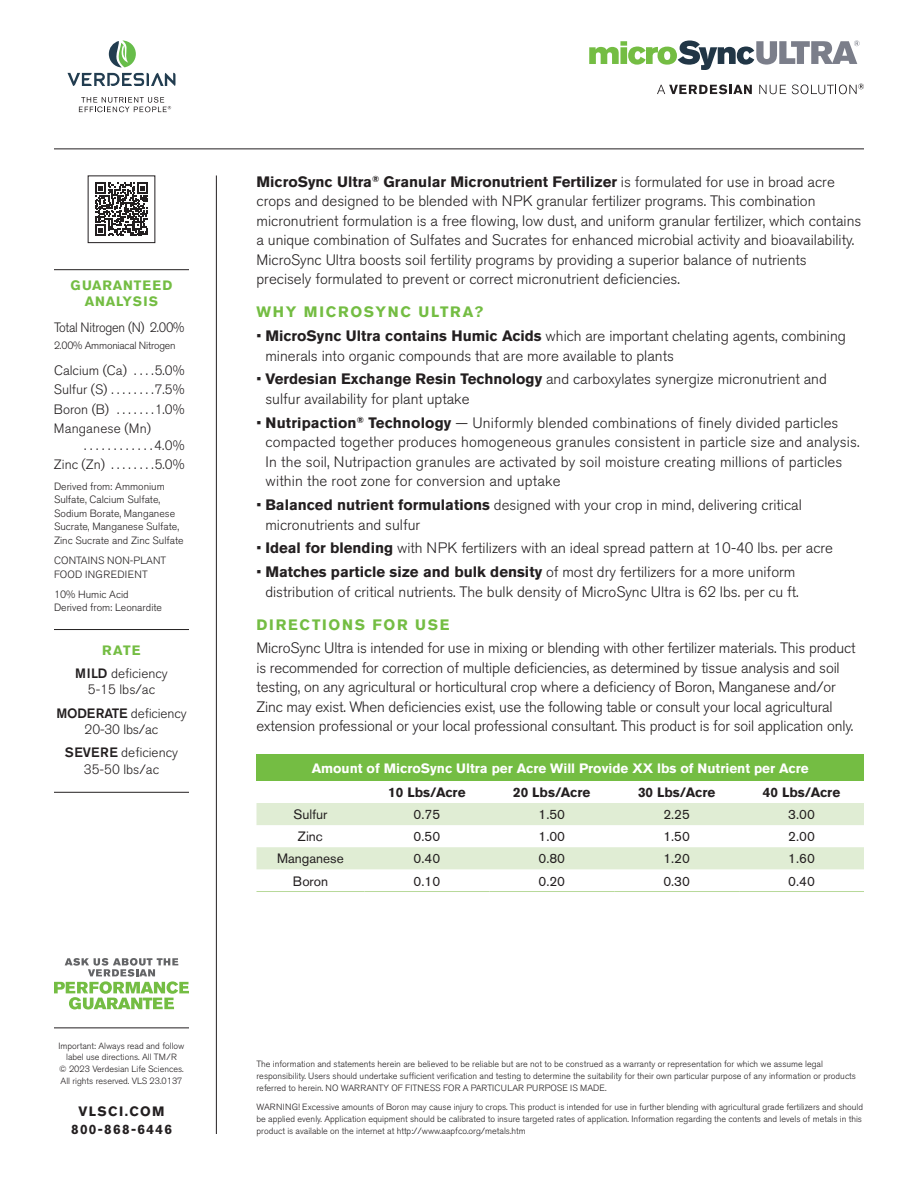
<style>
.page{position:relative;width:918px;height:1188px;background:#fff}
.page>*{position:absolute;margin:0;border:0;box-sizing:border-box;transform-origin:0 0}
.t1{font:300 15px/19.5px "Akzidenz Grotesk BE";color:#231f20}
.t2{font:700 15px "Akzidenz Grotesk BE";letter-spacing:.115em;color:#74bd43}
.t3{font:300 13.5px/23.2px "Akzidenz Grotesk BE";color:#231f20;text-align:center}
.t4{font:13.5px "Akzidenz Grotesk BE";color:#231f20}
.t5{font:700 13.5px "Akzidenz Grotesk BE";color:#fff}
.t6{font:700 13.5px "Akzidenz Grotesk BE";color:#231f20}
.t7{font:700 13.5px/18px "Akzidenz Grotesk BE";letter-spacing:.1em;color:#231f20;text-align:center}
.t8{font:300 13.5px "Akzidenz Grotesk BE";letter-spacing:-.02em;color:#231f20;scale:.95 1}
.t9{font:700 13.5px/16.5px "Akzidenz Grotesk BE";letter-spacing:.06em;color:#74bd43;text-align:center}
.t10{font:300 10.5px/13.5px "Akzidenz Grotesk BE";color:#231f20}
.t11{font:300 10.5px/13.5px "Akzidenz Grotesk BE";letter-spacing:.02em;color:#231f20}
.t12{font:300 10.5px "Akzidenz Grotesk BE";letter-spacing:-.02em;color:#231f20}
.t13{font:300 9px/12px "Akzidenz Grotesk BE";color:#231f20}
.s1{font-weight:700;color:#74bd43}
.s2{font-weight:500}
.s3{font-weight:700}
</style>
<div class="page">
<hr style="left:54px;top:148px;width:810px;height:1px;background:#231f20">
<svg style="left:68px;top:40px;width:108px;height:46px"></svg>
<svg style="left:79px;top:97px;width:92px;height:15px"></svg>
<hr style="left:216px;top:176px;width:1px;height:958px;background:#231f20">
<hr style="left:54px;top:1028px;width:135px;height:1px;background:#231f20">
<svg style="left:54px;top:958px;width:135px;height:52px"></svg>
<svg style="left:657px;top:85px;width:95px;height:9px"></svg>
<svg style="left:759px;top:85px;width:27px;height:9px"></svg>
<svg style="left:792px;top:84px;width:72px;height:10px"></svg>
<svg style="left:589px;top:40px;width:271px;height:30px"></svg>
<div style="left:256px;top:754px;width:608px;height:27px;background:#74bd43"></div>
<svg style="left:256px;top:803px;width:608px;height:66px"></svg>
<hr style="left:256px;top:891px;width:108px;height:1px;background:#b8d99a">
<hr style="left:364px;top:891px;width:125px;height:1px;background:#b8d99a">
<hr style="left:489px;top:891px;width:125px;height:1px;background:#b8d99a">
<hr style="left:614px;top:891px;width:125px;height:1px;background:#b8d99a">
<hr style="left:739px;top:891px;width:125px;height:1px;background:#b8d99a">
<hr style="left:54px;top:269px;width:135px;height:1px;background:#231f20">
<hr style="left:54px;top:629px;width:135px;height:1px;background:#231f20">
<hr style="left:54px;top:792px;width:135px;height:1px;background:#231f20">
<svg style="left:95px;top:182px;width:53px;height:54px"></svg>
<p class="t9" style="left:71px;top:277px;width:103px">GUARANTEED<br>ANALYSIS</p>
<p class="t8" style="left:54px;top:320px;width:139px">Total Nitrogen (N) 2.00%</p>
<p class="t12" style="left:54px;top:339px;width:123px">2.00% Ammoniacal Nitrogen</p>
<p class="t3" style="left:54px;top:359px;width:81px">Calcium (Ca) ....</p>
<p class="t3" style="left:155px;top:359px;width:31px">5.0%</p>
<p class="t3" style="left:54px;top:378px;width:61px">Sulfur (S) ........</p>
<p class="t3" style="left:155px;top:378px;width:31px">7.5%</p>
<p class="t3" style="left:54px;top:398px;width:64px">Boron (B) .......</p>
<p class="t3" style="left:155px;top:398px;width:31px">1.0%</p>
<p class="t3" style="left:54px;top:417px;width:99px">Manganese (Mn)</p>
<p class="t3" style="left:154px;top:434px;width:32px">4.0%</p>
<p class="t3" style="left:54px;top:453px;width:59px">Zinc (Zn) ........</p>
<p class="t3" style="left:155px;top:453px;width:31px">5.0%</p>
<p class="t10" style="left:54px;top:480px;width:131px">Derived from: Ammonium<br>Sulfate, Calcium Sulfate,<br>Sodium Borate, Manganese<br>Sucrate, Manganese Sulfate,<br>Zinc Sucrate and Zinc Sulfate</p>
<p class="t11" style="left:54px;top:554px;width:114px">CONTAINS NON-PLANT<br>FOOD INGREDIENT</p>
<p class="t10" style="left:54px;top:588px;width:110px">10% Humic Acid<br>Derived from: Leonardite</p>
<p class="t3" style="left:75px;top:639px;width:94px"><span class="s1">RATE<br></span><span class="s2">MILD</span> deficiency</p>
<p class="t3" style="left:56px;top:678px;width:132px">5-15 lbs/ac<br><span class="s2">MODERATE</span> deficiency</p>
<p class="t3" style="left:65px;top:718px;width:115px">20-30 lbs/ac<br><span class="s2">SEVERE</span> deficiency</p>
<p class="t3" style="left:84px;top:758px;width:77px">35-50 lbs/ac</p>
<p class="t13" style="left:59px;top:1040px;width:127px;text-align:center">Important: Always read and follow label use directions. All TM/R<br>© 2023 Verdesian Life Sciences.<br>All rights reserved. VLS 23.0137</p>
<p class="t7" style="left:71px;top:1102px;width:102px">VLSCI.COM<br>800-868-6446</p>
<p class="t1" style="left:256px;top:172px;width:606px"><span class="s3">MicroSync Ultra</span><sup>®</sup> <span class="s3">Granular Micronutrient Fertilizer</span> is formulated for use in broad acre crops and designed to be blended with NPK granular fertilizer programs. This combination micronutrient formulation is a free flowing, low dust, and uniform granular fertilizer, which contains a unique combination of Sulfates and Sucrates for enhanced microbial activity and bioavailability.<br>MicroSync Ultra boosts soil fertility programs by providing a superior balance of nutrients precisely formulated to prevent or correct micronutrient deficiencies.</p>
<p class="t2" style="left:256px;top:303px;width:228px">WHY MICROSYNC ULTRA?</p>
<p class="t1" style="left:265px;top:326px;width:582px;text-indent:-9px">• <span class="s3">MicroSync Ultra contains Humic Acids</span> which are important chelating agents, combining minerals into organic compounds that are more available to plants</p>
<p class="t1" style="left:265px;top:370px;width:563px;text-indent:-9px">• <span class="s3">Verdesian Exchange Resin Technology</span> and carboxylates synergize micronutrient and sulfur availability for plant uptake</p>
<p class="t1" style="left:266px;top:413px;width:595px;text-indent:-9px">• <span class="s3">Nutripaction</span><sup>®</sup> <span class="s3">Technology</span> — Uniformly blended combinations of finely divided particles compacted together produces homogeneous granules consistent in particle size and analysis.<br>In the soil, Nutripaction granules are activated by soil moisture creating millions of particles within the root zone for conversion and uptake</p>
<p class="t1" style="left:265px;top:495px;width:538px;text-indent:-9px">• <span class="s3">Balanced nutrient formulations</span> designed with your crop in mind, delivering critical micronutrients and sulfur</p>
<p class="t1" style="left:256px;top:539px;width:578px">• <span class="s3">Ideal for blending</span> with NPK fertilizers with an ideal spread pattern at 10-40 lbs. per acre</p>
<p class="t1" style="left:256px;top:563px;width:544px;text-align:center">• <span class="s3">Matches particle size and bulk density</span> of most dry fertilizers for a more uniform distribution of critical nutrients. The bulk density of MicroSync Ultra is 62 lbs. per cu ft.</p>
<p class="t2" style="left:256px;top:616px;width:195px">DIRECTIONS FOR USE</p>
<p class="t1" style="left:256px;top:639px;width:601px">MicroSync Ultra is intended for use in mixing or blending with other fertilizer materials. This product is recommended for correction of multiple deficiencies, as determined by tissue analysis and soil testing, on any agricultural or horticultural crop where a deficiency of Boron, Manganese and/or Zinc may exist. When deficiencies exist, use the following table or consult your local agricultural extension professional or your local professional consultant. This product is for soil application only.</p>
<p class="t5" style="left:312px;top:760px;width:498px">Amount of MicroSync Ultra per Acre Will Provide XX lbs of Nutrient per Acre</p>
<p class="t6" style="left:388px;top:784px;width:79px">10 Lbs/Acre</p>
<p class="t6" style="left:513px;top:784px;width:79px">20 Lbs/Acre</p>
<p class="t6" style="left:638px;top:784px;width:79px">30 Lbs/Acre</p>
<p class="t6" style="left:763px;top:784px;width:79px">40 Lbs/Acre</p>
<p class="t4" style="left:294px;top:806px;width:35px">Sulfur</p>
<p class="t4" style="left:414px;top:806px;width:28px">0.75</p>
<p class="t4" style="left:538px;top:806px;width:28px">1.50</p>
<p class="t4" style="left:663px;top:806px;width:28px">2.25</p>
<p class="t4" style="left:788px;top:806px;width:28px">3.00</p>
<p class="t4" style="left:298px;top:829px;width:27px">Zinc</p>
<p class="t4" style="left:414px;top:829px;width:28px">0.50</p>
<p class="t4" style="left:538px;top:829px;width:28px">1.00</p>
<p class="t4" style="left:663px;top:829px;width:28px">1.50</p>
<p class="t4" style="left:788px;top:829px;width:28px">2.00</p>
<p class="t4" style="left:277px;top:851px;width:68px">Manganese</p>
<p class="t4" style="left:414px;top:851px;width:28px">0.40</p>
<p class="t4" style="left:538px;top:851px;width:28px">0.80</p>
<p class="t4" style="left:663px;top:851px;width:28px">1.20</p>
<p class="t4" style="left:788px;top:851px;width:28px">1.60</p>
<p class="t4" style="left:293px;top:873px;width:37px">Boron</p>
<p class="t4" style="left:414px;top:873px;width:28px">0.10</p>
<p class="t4" style="left:538px;top:873px;width:28px">0.20</p>
<p class="t4" style="left:663px;top:873px;width:28px">0.30</p>
<p class="t4" style="left:788px;top:873px;width:28px">0.40</p>
<p class="t13" style="left:256px;top:1058px;width:601px">The information and statements herein are believed to be reliable but are not to be construed as a warranty or representation for which we assume legal responsibility. Users should undertake sufficient verification and testing to determine the suitability for their own particular purpose of any information or products referred to herein. NO WARRANTY OF FITNESS FOR A PARTICULAR PURPOSE IS MADE.</p>
<p class="t13" style="left:256px;top:1101px;width:608px">WARNING! Excessive amounts of Boron may cause injury to crops. This product is intended for use in further blending with agricultural grade fertilizers and should be applied evenly. Application equipment should be calibrated to insure targeted rates of application. Information regarding the contents and levels of metals in this product is available on the internet at http://www.aapfco.org/metals.htm</p>
</div>
